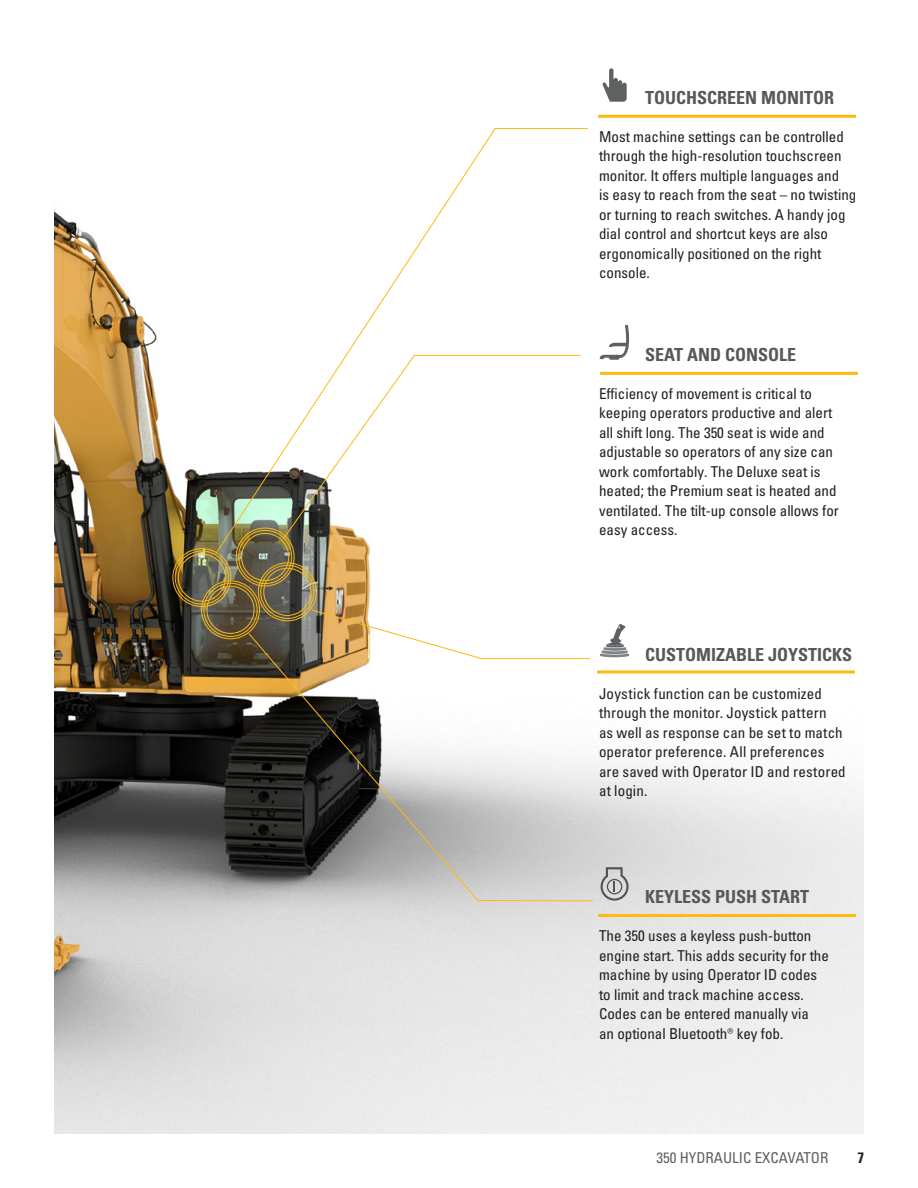
<style>
.page{position:relative;width:918px;height:1188px;background:#fff}
.page>*{position:absolute;margin:0;border:0;box-sizing:border-box;transform-origin:0 0}
.t1{font:18px "Univers LTCYR 67 Bold Cond";color:#57585a}
.t2{font:condensed 15px/19.5px "Univers LTCYR 57";color:#231f20}
.t3{font:condensed 15px "Univers LTCYR 57";color:#5d6163}
.t4{font:15px "Univers LTCYR 67 Bold Cond";color:#231f20}
</style>
<div class="page">
<img style="left:54px;top:114px;width:810px;height:1020px">
<hr style="left:495px;top:128px;width:93px;height:1px;background:#fcba13">
<div style="left:173px;top:548px;width:58px;height:59px;border:1px solid #fcba13;border-radius:50%"></div>
<div style="left:175px;top:551px;width:54px;height:54px;border:1px solid #fcba13;border-radius:50%"></div>
<div style="left:178px;top:554px;width:48px;height:48px;border:1px solid #fcba13;border-radius:50%"></div>
<svg style="left:215px;top:127px;width:281px;height:428px"></svg>
<svg style="left:311px;top:609px;width:279px;height:24px"></svg>
<div style="left:260px;top:565px;width:54px;height:54px;border:1px solid #fcba13;border-radius:50%"></div>
<div style="left:263px;top:568px;width:48px;height:48px;border:1px solid #fcba13;border-radius:50%"></div>
<hr style="left:597px;top:670px;width:258px;height:3px;background:#fcba13">
<div style="left:591px;top:617px;width:47px;height:48px;background:#fff;border-radius:50%"></div>
<svg style="left:600px;top:624px;width:29px;height:34px"></svg>
<hr style="left:598px;top:914px;width:258px;height:3px;background:#fcba13">
<svg style="left:601px;top:867px;width:28px;height:34px"></svg>
<svg style="left:248px;top:633px;width:346px;height:269px"></svg>
<div style="left:201px;top:580px;width:59px;height:59px;border:1px solid #fcba13;border-radius:50%"></div>
<div style="left:204px;top:583px;width:53px;height:54px;border:1px solid #fcba13;border-radius:50%"></div>
<div style="left:207px;top:586px;width:47px;height:48px;border:1px solid #fcba13;border-radius:50%"></div>
<hr style="left:598px;top:115px;width:258px;height:3px;background:#fcba13">
<svg style="left:602px;top:68px;width:25px;height:34px"></svg>
<hr style="left:600px;top:372px;width:258px;height:3px;background:#fcba13">
<div style="left:591px;top:317px;width:47px;height:47px;background:#fff;border-radius:50%"></div>
<svg style="left:599px;top:325px;width:31px;height:35px"></svg>
<hr style="left:414px;top:355px;width:166px;height:1px;background:#fcba13">
<svg style="left:232px;top:354px;width:183px;height:236px"></svg>
<p class="t1" style="left:645px;top:87px;width:191px">TOUCHSCREEN MONITOR</p>
<p class="t2" style="left:599px;top:126px;width:259px">Most machine settings can be controlled through the high-resolution touchscreen monitor. It offers multiple languages and<br>is easy to reach from the seat – no twisting or turning to reach switches. A handy jog dial control and shortcut keys are also ergonomically positioned on the right console.</p>
<p class="t1" style="left:645px;top:344px;width:152px">SEAT AND CONSOLE</p>
<p class="t2" style="left:599px;top:384px;width:241px">Efficiency of movement is critical to keeping operators productive and alert all shift long. The 350 seat is wide and adjustable so operators of any size can work comfortably. The Deluxe seat is heated; the Premium seat is heated and ventilated. The tilt-up console allows for easy access.</p>
<p class="t1" style="left:645px;top:644px;width:209px">CUSTOMIZABLE JOYSTICKS</p>
<p class="t2" style="left:599px;top:683px;width:248px">Joystick function can be customized through the monitor. Joystick pattern<br>as well as response can be set to match operator preference. All preferences are saved with Operator ID and restored at login.</p>
<p class="t1" style="left:645px;top:886px;width:165px">KEYLESS PUSH START</p>
<p class="t2" style="left:599px;top:926px;width:231px">The 350 uses a keyless push-button engine start. This adds security for the machine by using Operator ID codes to limit and track machine access.<br>Codes can be entered manually via<br>an optional Bluetooth® key fob.</p>
<p class="t3" style="left:656px;top:1148px;width:173px">350 HYDRAULIC EXCAVATOR</p>
<p class="t4" style="left:857px;top:1148px;width:8px">7</p>
</div>
